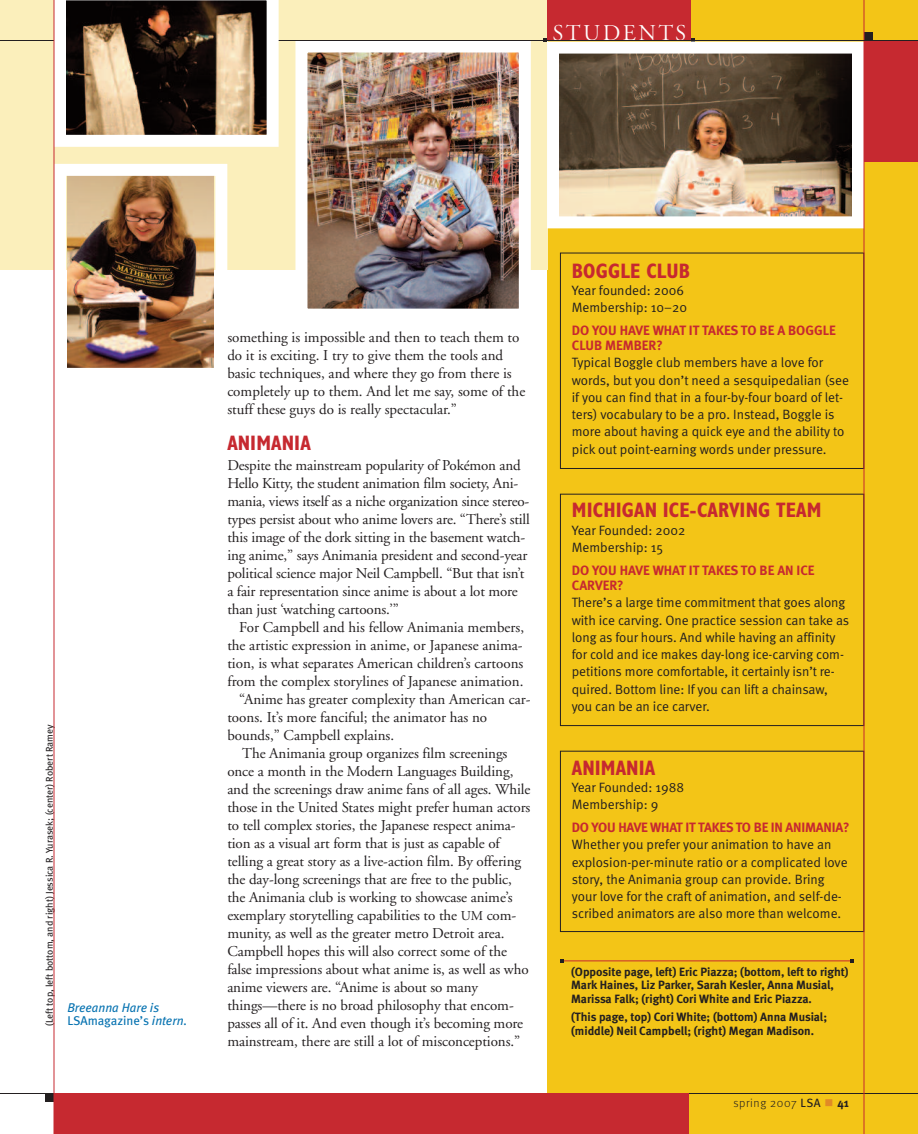
<style>
.page{position:relative;width:918px;height:1134px;background:#fff}
.page>*{position:absolute;margin:0;border:0;box-sizing:border-box;transform-origin:0 0}
.t1{font:22.5px "Adobe Garamond Titling";letter-spacing:.11em;color:#fff}
.t2{font:700 condensed 21px "Humanist 521 BT";letter-spacing:.01em;color:#c62930}
.t3{font:15px/18px "Adobe Garamond";letter-spacing:-.005em;color:#231f20}
.t4{font:13.5px/17.2px "Meta Normal";letter-spacing:-.005em;color:#231f20}
.t5{font:700 13.5px/15px "Meta";color:#c62930}
.t6{font:italic 12.75px/13.5px "Meta";color:#0873b1}
.t7{font:700 12px/13.5px "Meta";color:#231f20}
.t8{font:300 12px "Meta";letter-spacing:.05em;color:#231f20}
.t9{font:9.75px "Meta";color:#231f20}
.s1{font-style:normal}
.s2{font-size:13.5px}
.s3{font-weight:400}
</style>
<div class="page">
<div style="left:547px;top:0;width:371px;height:1134px;background:#f3c517"></div>
<div style="left:0;top:0;width:547px;height:270px;background:#fbefbb"></div>
<div style="left:864px;top:32px;width:8px;height:8px;background:#231f20"></div>
<div style="left:864px;top:41px;width:54px;height:121px;background:#c62930"></div>
<div style="left:547px;top:0;width:144px;height:40px;background:#c62930"></div>
<svg style="left:543px;top:38px;width:4px;height:4px"></svg>
<div style="left:46px;top:1094px;width:8px;height:8px;background:#231f20"></div>
<hr style="left:0;top:1093px;width:918px;height:1px;background:#231f20">
<div style="left:54px;top:1094px;width:634px;height:40px;background:#c62930"></div>
<img style="left:560px;top:55px;width:291px;height:160px">
<div style="left:547px;top:42px;width:317px;height:186px;border:12px solid #fff"></div>
<div style="left:560px;top:253px;width:304px;height:216px;border:1px solid #231f20"></div>
<div style="left:560px;top:494px;width:304px;height:232px;border:1px solid #231f20"></div>
<div style="left:560px;top:751px;width:304px;height:181px;border:1px solid #231f20"></div>
<hr style="left:864px;top:0;width:1px;height:1134px;background:#c62930">
<img style="left:68px;top:177px;width:146px;height:190px">
<div style="left:54px;top:164px;width:173px;height:216px;border:12px solid #fff"></div>
<img style="left:308px;top:53px;width:210px;height:255px">
<div style="left:295px;top:40px;width:236px;height:281px;border:12px solid #fff"></div>
<hr style="left:0;top:40px;width:918px;height:1px;background:#231f20">
<svg style="left:55px;top:0;width:224px;height:147px;background:#7a6c5e"></svg>
<hr style="left:54px;top:0;width:1px;height:1134px;background:#c62930">
<hr style="left:562px;top:961px;width:288px;height:1px;background:#c62930">
<svg style="left:560px;top:959px;width:4px;height:4px"></svg>
<svg style="left:850px;top:959px;width:4px;height:4px"></svg>
<h1 class="t1" style="left:552px;top:20px;width:136px">STUDENTS</h1>
<p class="t9" style="left:46px;top:1026px;width:303px;rotate:-90deg">(Left top, left bottom, and right) Jessica R. Yurasek; (center) Robert Ramey</p>
<p class="t6" style="left:68px;top:1002px;width:121px">Breeanna Hare is<br><span class="s1">LSAmagazine’s</span> intern.</p>
<p class="t3" style="left:227px;top:329px;width:299px">something is impossible and then to teach them to do it is exciting. I try to give them the tools and basic techniques, and where they go from there is completely up to them. And let me say, some of the stuff these guys do is really spectacular.”</p>
<h2 class="t2" style="left:227px;top:435px;width:85px">ANIMANIA</h2>
<p class="t3" style="left:227px;top:458px;width:304px">Despite the mainstream popularity of Pokémon and Hello Kitty, the student animation film society, Ani&shy;mania, views itself as a niche organization since stereo&shy;types persist about who anime lovers are. “There’s still this image of the dork sitting in the basement watch&shy;ing anime,” says Animania president and second-year political science major Neil Campbell. “But that isn’t a fair representation since anime is about a lot more than just ‘watching cartoons.’”</p>
<p class="t3" style="left:239px;top:620px;width:286px">For Campbell and his fellow Animania members,</p>
<p class="t3" style="left:227px;top:638px;width:297px">the artistic expression in anime, or Japanese anima-</p>
<p class="t3" style="left:227px;top:656px;width:298px">tion, is what separates American children’s cartoons</p>
<p class="t3" style="left:227px;top:674px;width:298px">from the complex storylines of Japanese animation.</p>
<p class="t3" style="left:239px;top:692px;width:293px">“Anime has greater complexity than American car-</p>
<p class="t3" style="left:227px;top:710px;width:261px">toons. It’s more fanciful; the animator has no</p>
<p class="t3" style="left:227px;top:728px;width:168px">bounds,” Campbell explains.</p>
<p class="t3" style="left:242px;top:746px;width:267px">The Animania group organizes film screenings</p>
<p class="t3" style="left:227px;top:764px;width:288px">once a month in the Modern Languages Building,</p>
<p class="t3" style="left:227px;top:782px;width:305px">and the screenings draw anime fans of all ages. While</p>
<p class="t3" style="left:227px;top:800px;width:305px">those in the United States might prefer human actors</p>
<p class="t3" style="left:227px;top:818px;width:290px">to tell complex stories, the Japanese respect anima-</p>
<p class="t3" style="left:227px;top:836px;width:274px">tion as a visual art form that is just as capable of</p>
<p class="t3" style="left:227px;top:854px;width:295px">telling a great story as a live-action film. By offering</p>
<p class="t3" style="left:227px;top:872px;width:286px">the day-long screenings that are free to the public,</p>
<p class="t3" style="left:227px;top:890px;width:287px">the Animania club is working to showcase anime’s</p>
<p class="t3" style="left:227px;top:908px;width:290px">exemplary storytelling capabilities to the <span class="s2">UM</span> com-</p>
<p class="t3" style="left:227px;top:926px;width:279px">munity, as well as the greater metro Detroit area.</p>
<p class="t3" style="left:227px;top:944px;width:281px">Campbell hopes this will also correct some of the</p>
<p class="t3" style="left:227px;top:962px;width:303px">false impressions about what anime is, as well as who</p>
<p class="t3" style="left:227px;top:980px;width:252px">anime viewers are. “Anime is about so many</p>
<p class="t3" style="left:227px;top:998px;width:288px">things—there is no broad philosophy that encom-</p>
<p class="t3" style="left:227px;top:1016px;width:297px">passes all of it. And even though it’s becoming more</p>
<p class="t3" style="left:227px;top:1034px;width:294px">mainstream, there are still a lot of misconceptions.”</p>
<h2 class="t2" style="left:572px;top:263px;width:120px">BOGGLE CLUB</h2>
<p class="t4" style="left:572px;top:283px;width:117px">Year founded: 2006<br>Membership: 10–20</p>
<p class="t5" style="left:572px;top:323px;width:265px">DO YOU HAVE WHAT IT TAKES TO BE A BOGGLE<br>CLUB MEMBER?</p>
<p class="t4" style="left:572px;top:355px;width:279px">Typical Boggle club members have a love for words, but you don’t need a sesquipedalian (see if you can find that in a four-by-four board of let&shy;ters) vocabulary to be a pro. Instead, Boggle is more about having a quick eye and the ability to pick out point-earning words under pressure.</p>
<h2 class="t2" style="left:572px;top:503px;width:251px">MICHIGAN ICE-CARVING TEAM</h2>
<p class="t4" style="left:572px;top:523px;width:115px">Year Founded: 2002<br>Membership: 15</p>
<p class="t5" style="left:572px;top:563px;width:244px">DO YOU HAVE WHAT IT TAKES TO BE AN ICE<br>CARVER?</p>
<p class="t4" style="left:572px;top:595px;width:279px">There’s a large time commitment that goes along with ice carving. One practice session can take as long as four hours. And while having an affinity for cold and ice makes day-long ice-carving com&shy;petitions more comfortable, it certainly isn’t re&shy;quired. Bottom line: If you can lift a chainsaw, you can be an ice carver.</p>
<h2 class="t2" style="left:572px;top:760px;width:85px">ANIMANIA</h2>
<p class="t4" style="left:572px;top:780px;width:114px">Year Founded: 1988<br>Membership: 9</p>
<p class="t5" style="left:572px;top:820px;width:279px">DO YOU HAVE WHAT IT TAKES TO BE IN ANIMANIA?</p>
<p class="t4" style="left:572px;top:837px;width:277px">Whether you prefer your animation to have an explosion-per-minute ratio or a complicated love story, the Animania group can provide. Bring your love for the craft of animation, and self-de&shy;scribed animators are also more than welcome.</p>
<p class="t7" style="left:571px;top:965px;width:279px">(Opposite page, left) Eric Piazza; (bottom, left to right)<br>Mark Haines, Liz Parker, Sarah Kesler, Anna Musial,<br>Marissa Falk; (right) Cori White and Eric Piazza.</p>
<p class="t7" style="left:571px;top:1010px;width:257px">(This page, top) Cori White; (bottom) Anna Musial; (middle) Neil Campbell; (right) Megan Madison.</p>
<p class="t8" style="left:733px;top:1099px;width:89px">spring 2007 <span class="s3">LSA</span></p>
<p class="t7" style="left:838px;top:1096px;width:13px">41</p>
</div>
